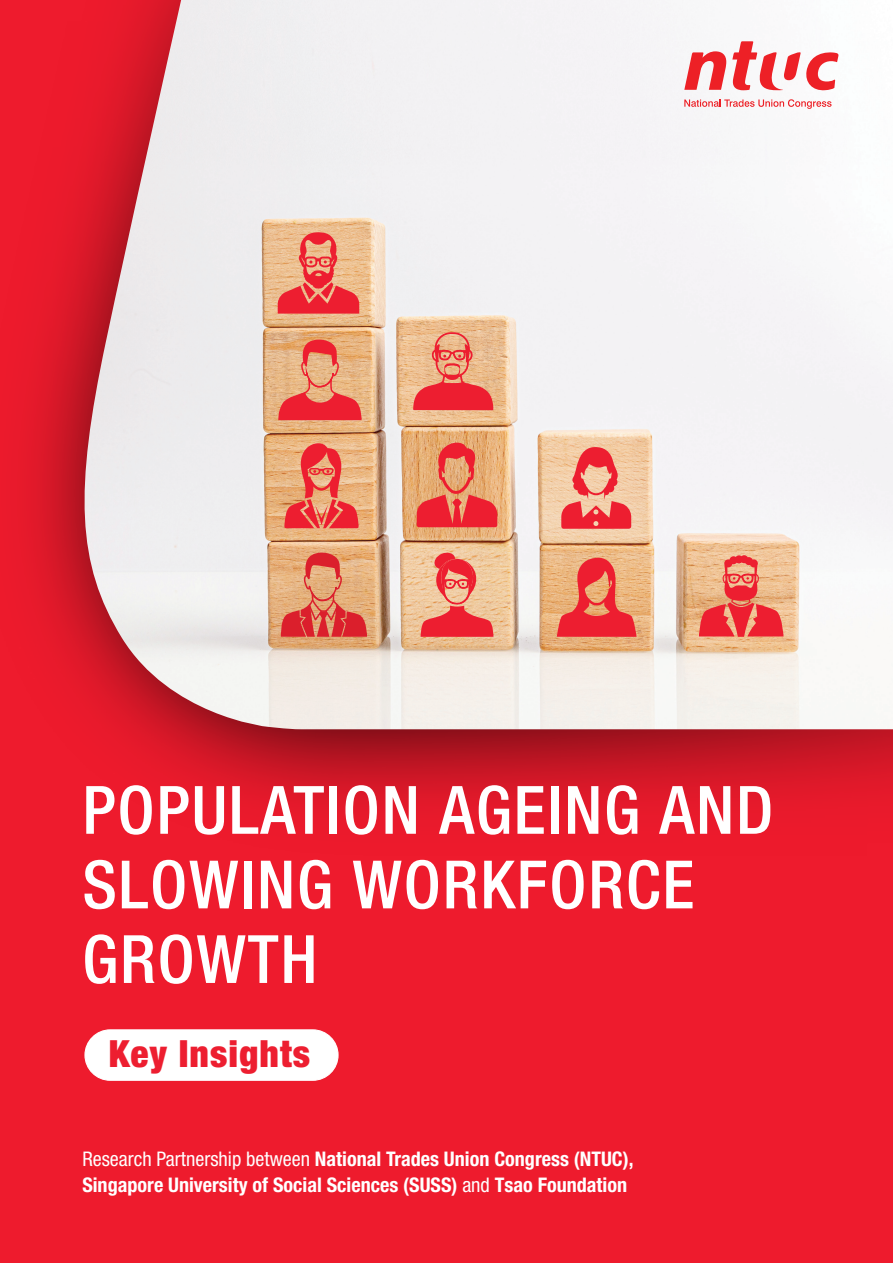
<style>
.page{position:relative;width:893px;height:1263px;background:#fff}
.page>*{position:absolute;margin:0;border:0;box-sizing:border-box;transform-origin:0 0}
.t1{font:500 condensed 66.75px/74.6px "Helvetica Neue LT Std";letter-spacing:.025em;color:#fff}
.t2{font:900 condensed 37.5px "Helvetica Neue LT Std";letter-spacing:.025em;color:#ed1e30}
.t3{font:700 condensed 20.1px/26.4px "Helvetica Neue LT Std";color:#fff}
.s1{font-weight:400}
</style>
<div class="page">
<img style="left:0;top:0;width:893px;height:1263px">
<img style="left:74px;top:0;width:819px;height:729px">
<svg style="left:684px;top:99px;width:147px;height:10px"></svg>
<svg style="left:684px;top:51px;width:42px;height:39px"></svg>
<svg style="left:732px;top:41px;width:107px;height:50px"></svg>
<div style="left:85px;top:1030px;width:253px;height:50px;background:#fff;border-radius:25px"></div>
<div style="left:84px;top:1029px;width:255px;height:52px;border:1px solid #fff;border-radius:25px"></div>
<svg style="left:417px;top:442px;width:80px;height:85px;background:#e77258"></svg>
<svg style="left:561px;top:447px;width:70px;height:82px;background:#ef7f72"></svg>
<svg style="left:284px;top:443px;width:75px;height:85px;background:#ea7760"></svg>
<svg style="left:557px;top:558px;width:80px;height:79px;background:#eb6c58"></svg>
<svg style="left:699px;top:555px;width:84px;height:82px;background:#ec7865"></svg>
<svg style="left:277px;top:232px;width:85px;height:188px;background:#e9856a"></svg>
<svg style="left:421px;top:551px;width:72px;height:86px;background:#ed806f"></svg>
<svg style="left:413px;top:317px;width:80px;height:93px;background:#eb886f"></svg>
<svg style="left:280px;top:552px;width:87px;height:85px;background:#e07f61"></svg>
<h1 class="t1" style="left:82px;top:772px;width:692px">POPULATION AGEING AND<br>SLOWING WORKFORCE<br>GROWTH</h1>
<h2 class="t2" style="left:109px;top:1030px;width:203px">Key Insights</h2>
<p class="t3" style="left:82px;top:1145px;width:553px"><span class="s1">Research Partnership between</span> National Trades Union Congress (NTUC),<br>Singapore University of Social Sciences (SUSS) <span class="s1">and</span> Tsao Foundation</p>
</div>
